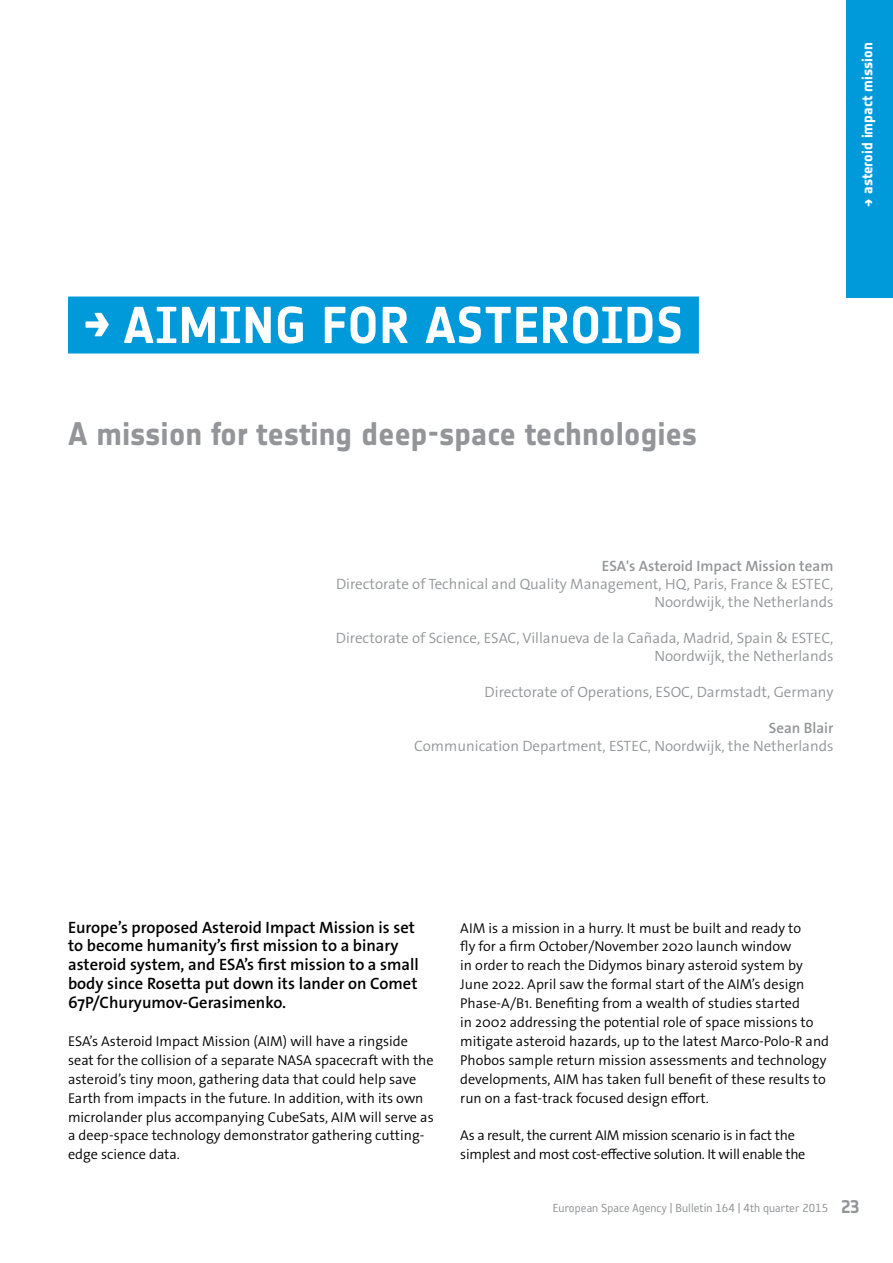
<style>
.page{position:relative;width:893px;height:1263px;background:#fff}
.page>*{position:absolute;margin:0;border:0;box-sizing:border-box;transform-origin:0 0}
._00_BUL_MAIN_TITLE{font:700 51px "Notes Esa";letter-spacing:.02em;color:#fff}
.O1_BUL_SUBTITLE{font:700 32.25px "Notes Esa";letter-spacing:-.005em;color:#939598}
.t1{font:700 18px "Notes Esa";color:#939598}
._03_ARTICLE_intro{font:600 16.5px/18.9px "The Sans Os F";color:#000}
._02_BUL_AUTHORS_info{font:300 15px "The Sans Os F";color:#939598}
._02_BUL_AUTHORS{font:600 15px "The Sans Os F";color:#939598}
.t2{font:15px "Notes Style Bold Updated Tf";color:#fff}
._03_BUL_ARTICLE_txt{font:300 14.25px/18.9px "The Sans Os F";color:#000}
._03_BUL_ARTICLE_txt-2{font:300 14.25px/18.9px "The Sans Os F";letter-spacing:-.02em;color:#000}
.t3{font:13.5px "Reykjavik One OT A Gauge";color:#939598}
.s1{font-family:"Notes Esa";font-weight:700}
</style>
<div class="page">
<div style="left:846px;top:0;width:47px;height:298px;background:#009ada"></div>
<div style="left:68px;top:296px;width:631px;height:57px;background:#009ada"></div>
<p class="_00_BUL_MAIN_TITLE" style="left:83px;top:295px;width:602px">→ AIMING FOR ASTEROIDS</p>
<p class="O1_BUL_SUBTITLE" style="left:68px;top:414px;width:631px">A mission for testing deep-space technologies</p>
<p class="t2" style="left:858px;top:207px;width:166px;rotate:-90deg"><span class="s1">→</span> asteroid impact mission</p>
<p class="_02_BUL_AUTHORS" style="left:602px;top:557px;width:233px">ESA's Asteroid Impact Mission team</p>
<p class="_02_BUL_AUTHORS_info" style="left:336px;top:575px;width:499px">Directorate of Technical and Quality Management, HQ, Paris, France &amp; ESTEC,</p>
<p class="_02_BUL_AUTHORS_info" style="left:654px;top:593px;width:181px">Noordwijk, the Netherlands</p>
<p class="_02_BUL_AUTHORS_info" style="left:336px;top:629px;width:499px">Directorate of Science, ESAC, Villanueva de la Cañada, Madrid, Spain &amp; ESTEC,</p>
<p class="_02_BUL_AUTHORS_info" style="left:654px;top:647px;width:181px">Noordwijk, the Netherlands</p>
<p class="_02_BUL_AUTHORS_info" style="left:485px;top:683px;width:350px">Directorate of Operations, ESOC, Darmstadt, Germany</p>
<p class="_02_BUL_AUTHORS" style="left:769px;top:719px;width:66px">Sean Blair</p>
<p class="_02_BUL_AUTHORS_info" style="left:414px;top:737px;width:421px">Communication Department, ESTEC, Noordwijk, the Netherlands</p>
<p class="_03_ARTICLE_intro" style="left:68px;top:918px;width:352px">Europe’s proposed Asteroid Impact Mission is set to become humanity’s first mission to a binary asteroid system, and ESA’s first mission to a small body since Rosetta put down its lander on Comet 67P/Churyumov-Gerasimenko.</p>
<p class="_03_BUL_ARTICLE_txt" style="left:68px;top:1032px;width:367px">ESA’s Asteroid Impact Mission (AIM) will have a ringside seat for the collision of a separate NASA spacecraft with the asteroid’s tiny moon, gathering data that could help save Earth from impacts in the future. In addition, with its own microlander plus accompanying CubeSats, AIM will serve as a deep-space technology demonstrator gathering cutting&shy;edge science data.</p>
<p class="_03_BUL_ARTICLE_txt" style="left:460px;top:918px;width:370px">AIM is a mission in a hurry. It must be built and ready to<br>fly for a firm October/November 2020 launch window<br>in order to reach the Didymos binary asteroid system by June 2022. April saw the formal start of the AIM’s design Phase-A/B1. Benefiting from a wealth of studies started<br>in 2002 addressing the potential role of space missions to mitigate asteroid hazards, up to the latest Marco-Polo-R and Phobos sample return mission assessments and technology developments, AIM has taken full benefit of these results to run on a fast-track focused design effort.</p>
<p class="_03_BUL_ARTICLE_txt-2" style="left:460px;top:1126px;width:347px">As a result, the current AIM mission scenario is in fact the simplest and most cost-effective solution. It will enable the</p>
<p class="t3" style="left:553px;top:1201px;width:277px">European Space Agency | Bulletin 164 | 4th quarter 2015</p>
<p class="t1" style="left:842px;top:1196px;width:19px">23</p>
</div>
